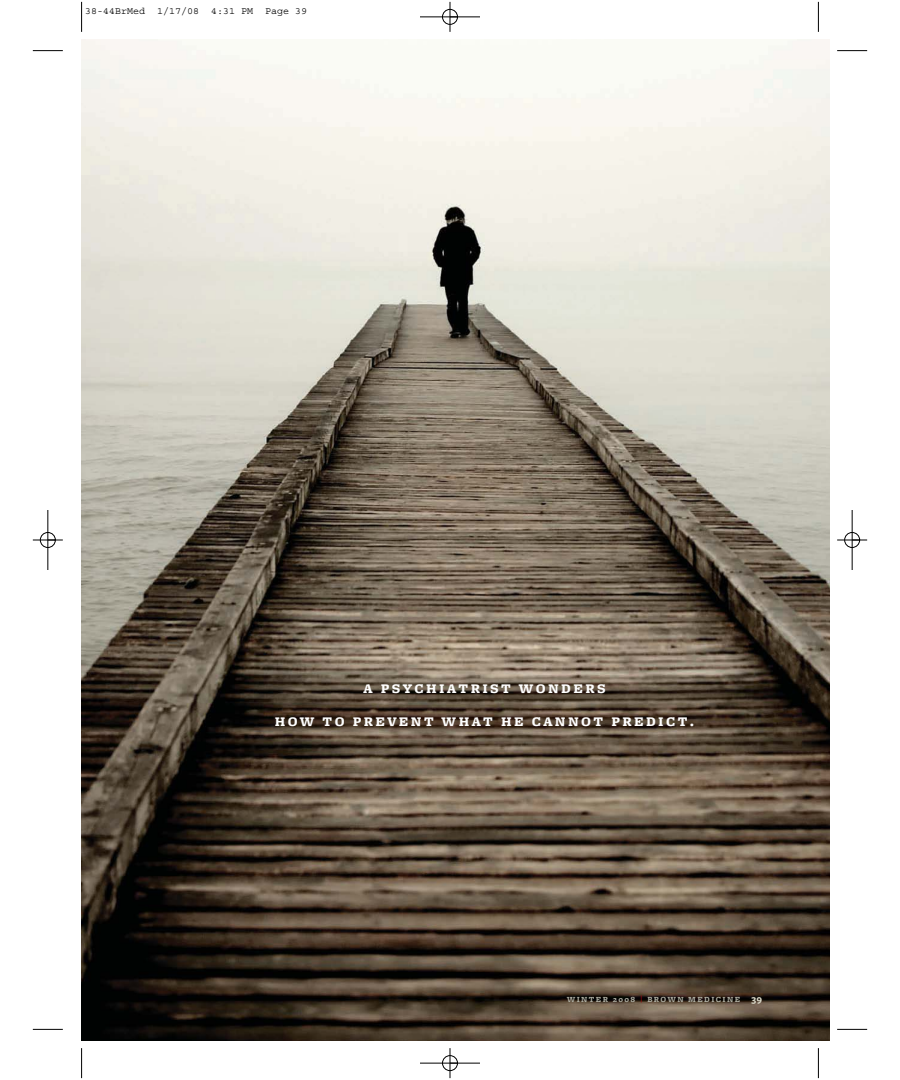
<style>
.page{position:relative;width:900px;height:1080px;background:#fff}
.page>*{position:absolute;margin:0;border:0;box-sizing:border-box;transform-origin:0 0}
.t1{font:900 13.75px "Freight Micro";letter-spacing:.18em;color:#fff}
.t2{font:10px "Courier Std";color:#000}
.t3{font:700 8.12px "Freight Micro";letter-spacing:.175em;color:#b0b0a4}
.s1{font-family:"Freight Sans";font-size:10px;color:#d7d5c5}
</style>
<div class="page">
<img style="left:82px;top:39px;width:748px;height:1002px">
<hr style="left:81px;top:2px;width:1px;height:30px;background:#000">
<hr style="left:33px;top:50px;width:30px;height:1px;background:#000">
<hr style="left:818px;top:2px;width:1px;height:30px;background:#000">
<hr style="left:837px;top:50px;width:30px;height:1px;background:#000">
<hr style="left:81px;top:1048px;width:1px;height:30px;background:#000">
<hr style="left:33px;top:1029px;width:30px;height:1px;background:#000">
<hr style="left:818px;top:1048px;width:1px;height:30px;background:#000">
<hr style="left:837px;top:1029px;width:30px;height:1px;background:#000">
<div style="left:40px;top:532px;width:16px;height:16px;border:1px solid #fff;border-radius:50%"></div>
<hr style="left:420px;top:17px;width:60px;height:1px;background:#000">
<hr style="left:420px;top:1063px;width:60px;height:1px;background:#000">
<hr style="left:48px;top:510px;width:1px;height:60px;background:#000">
<hr style="left:852px;top:510px;width:1px;height:60px;background:#000">
<hr style="left:450px;top:2px;width:1px;height:30px;background:#000">
<hr style="left:450px;top:1048px;width:1px;height:30px;background:#000">
<hr style="left:33px;top:540px;width:30px;height:1px;background:#000">
<hr style="left:837px;top:540px;width:30px;height:1px;background:#000">
<div style="left:442px;top:9px;width:16px;height:16px;border:1px solid #000;border-radius:50%"></div>
<div style="left:442px;top:1055px;width:16px;height:16px;border:1px solid #000;border-radius:50%"></div>
<div style="left:40px;top:532px;width:15px;height:16px;border:1px solid #000;border-radius:50%"></div>
<div style="left:844px;top:532px;width:16px;height:16px;border:1px solid #000;border-radius:50%"></div>
<p class="t2" style="left:85px;top:7px;width:224px">38-44BrMed 1/17/08 4:31 PM Page 39</p>
<p class="t1" style="left:364px;top:684px;width:243px">A PSYCHIATRIST WONDERS</p>
<p class="t1" style="left:275px;top:717px;width:421px">HOW TO PREVENT WHAT HE CANNOT PREDICT.</p>
<p class="t3" style="left:567px;top:997px;width:197px">WINTER 2008 <sup>|</sup> BROWN MEDICINE <span class="s1">39</span></p>
</div>
